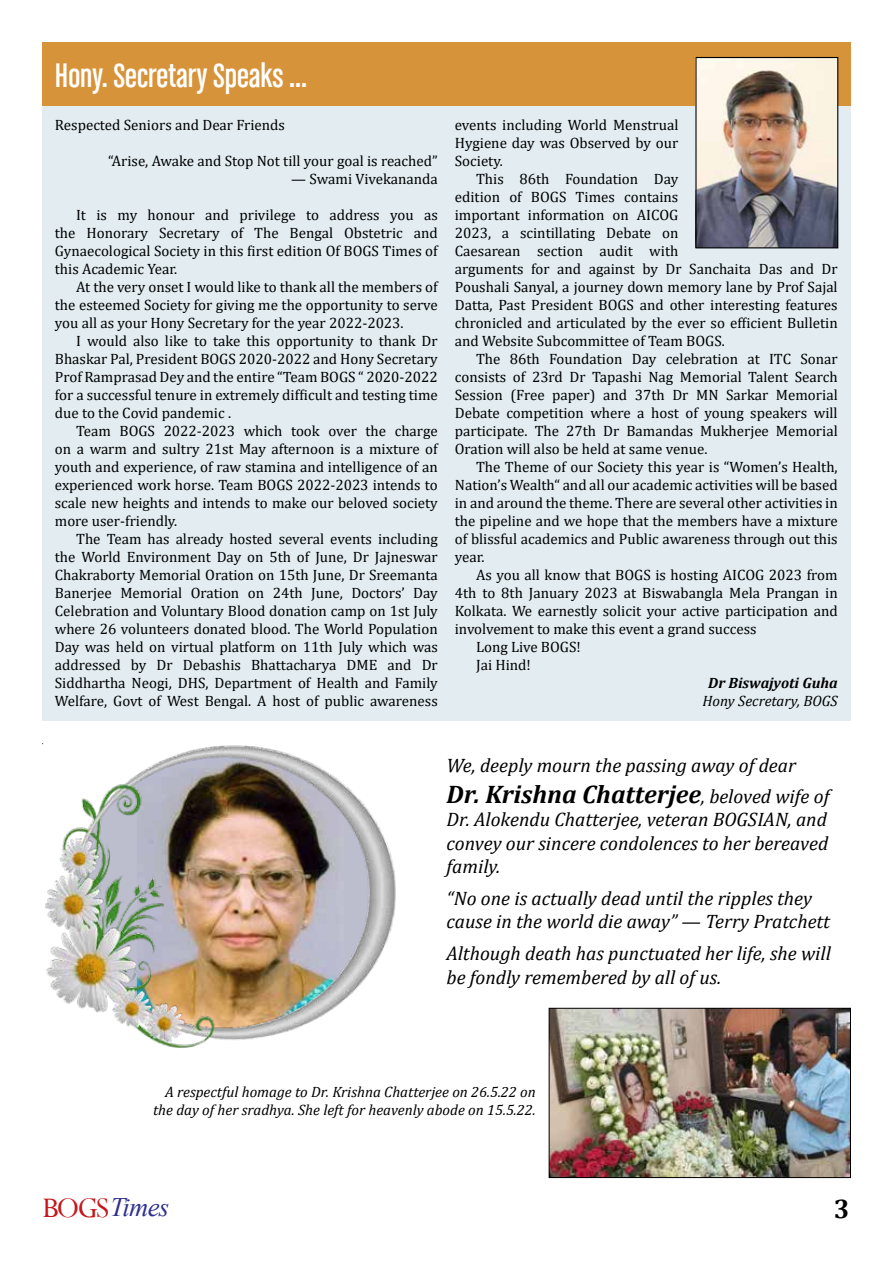
<style>
.page{position:relative;width:893px;height:1263px;background:#fff}
.page>*{position:absolute;margin:0;border:0;box-sizing:border-box;transform-origin:0 0}
.t1{font:36px "Chalet Comprime Cologne Sixty";color:#fff}
.t2{font:700 27px "Cambria";color:#000}
.t3{font:italic 26.7px "Times New Roman";letter-spacing:-.03em;color:#2e3092}
.t4{font:italic 700 25.5px "Cambria";color:#000}
.t5{font:italic 19.5px/23.4px "Cambria";color:#000}
.t6{font:15px/18px "Cambria";color:#000;text-align:justify}
.t7{font:italic 15px/18px "Cambria";color:#000;text-align:right}
.t8{font:italic 700 15px "Cambria";color:#000}
.s1{font-weight:400;font-size:19.5px}
.s2{font-family:"Perpetua";font-style:normal;font-size:31.65px;color:#c4161c}
</style>
<div class="page">
<div style="left:42px;top:42px;width:808px;height:64px;background:#d79339"></div>
<div style="left:42px;top:106px;width:808px;height:614px;background:#e2ecf1"></div>
<img style="left:697px;top:59px;width:139px;height:187px">
<div style="left:695px;top:57px;width:143px;height:191px;border:1px solid #000"></div>
<img style="left:42px;top:744px;width:354px;height:304px">
<img style="left:551px;top:1010px;width:298px;height:166px">
<div style="left:549px;top:1008px;width:302px;height:170px;border:1px solid #000"></div>
<h1 class="t1" style="left:55px;top:55px;width:254px">Hony. Secretary Speaks ...</h1>
<p class="t6" style="left:55px;top:116px;width:232px">Respected Seniors and Dear Friends</p>
<p class="t6" style="left:108px;top:152px;width:331px">“Arise, Awake and Stop Not till your goal is reached”</p>
<p class="t6" style="left:291px;top:170px;width:148px">— Swami Vivekananda</p>
<p class="t6" style="left:55px;top:206px;width:384px;text-indent:21px">It is my honour and privilege to address you as the Honorary Secretary of The Bengal Obstetric and Gynaecological Society in this first edition Of BOGS Times of this Academic Year.</p>
<p class="t6" style="left:55px;top:278px;width:384px;text-indent:21px">At the very onset I would like to thank all the members of the esteemed Society for giving me the opportunity to serve you all as your Hony Secretary for the year 2022-2023.</p>
<p class="t6" style="left:55px;top:332px;width:384px;text-indent:21px">I would also like to take this opportunity to thank Dr Bhaskar Pal, President BOGS 2020-2022 and Hony Secretary Prof Ramprasad Dey and the entire “Team BOGS “ 2020-2022 for a successful tenure in extremely difficult and testing time due to the Covid pandemic .</p>
<p class="t6" style="left:55px;top:422px;width:384px;text-indent:21px">Team BOGS 2022-2023 which took over the charge on a warm and sultry 21st May afternoon is a mixture of youth and experience, of raw stamina and intelligence of an experienced work horse. Team BOGS 2022-2023 intends to scale new heights and intends to make our beloved society more user-friendly.</p>
<p class="t6" style="left:55px;top:530px;width:384px;text-indent:21px">The Team has already hosted several events including the World Environment Day on 5th of June, Dr Jajneswar Chakraborty Memorial Oration on 15th June, Dr Sreemanta Banerjee Memorial Oration on 24th June, Doctors’ Day Celebration and Voluntary Blood donation camp on 1st July where 26 volunteers donated blood. The World Population Day was held on virtual platform on 11th July which was addressed by Dr Debashis Bhattacharya DME and Dr Siddhartha Neogi, DHS, Department of Health and Family Welfare, Govt of West Bengal. A host of public awareness</p>
<p class="t6" style="left:455px;top:116px;width:225px">events including World Menstrual Hygiene day was Observed by our Society.</p>
<p class="t6" style="left:455px;top:170px;width:384px;text-align:left;text-indent:21px">This 86th Foundation Day<br>edition of BOGS Times contains<br>important information on AICOG<br>2023, a scintillating Debate on<br>Caesarean section audit with<br>arguments for and against by Dr Sanchaita Das and Dr Poushali Sanyal, a journey down memory lane by Prof Sajal Datta, Past President BOGS and other interesting features chronicled and articulated by the ever so efficient Bulletin and Website Subcommittee of Team BOGS.</p>
<p class="t6" style="left:455px;top:350px;width:384px;text-indent:21px">The 86th Foundation Day celebration at ITC Sonar consists of 23rd Dr Tapashi Nag Memorial Talent Search Session (Free paper) and 37th Dr MN Sarkar Memorial Debate competition where a host of young speakers will participate. The 27th Dr Bamandas Mukherjee Memorial Oration will also be held at same venue.</p>
<p class="t6" style="left:455px;top:458px;width:384px;text-indent:21px">The Theme of our Society this year is “Women’s Health, Nation’s Wealth“ and all our academic activities will be based in and around the theme. There are several other activities in the pipeline and we hope that the members have a mixture of blissful academics and Public awareness through out this year.</p>
<p class="t6" style="left:476px;top:566px;width:363px">As you all know that BOGS is hosting AICOG 2023 from</p>
<p class="t6" style="left:455px;top:584px;width:384px">4th to 8th January 2023 at Biswabangla Mela Prangan in</p>
<p class="t6" style="left:455px;top:602px;width:384px">Kolkata. We earnestly solicit your active participation and</p>
<p class="t6" style="left:455px;top:620px;width:303px">involvement to make this event a grand success</p>
<p class="t6" style="left:476px;top:638px;width:106px">Long Live BOGS!</p>
<p class="t6" style="left:476px;top:656px;width:56px">Jai Hind!</p>
<p class="t8" style="left:708px;top:673px;width:131px">Dr Biswajyoti Guha</p>
<p class="t7" style="left:702px;top:692px;width:137px">Hony Secretary, BOGS</p>
<h3 class="t5" style="left:446px;top:753px;width:351px">We, deeply mourn the passing away of dear</h3>
<h3 class="t4" style="left:446px;top:776px;width:384px">Dr. Krishna Chatterjee<span class="s1">, beloved wife of</span></h3>
<h3 class="t5" style="left:446px;top:807px;width:383px;text-align:justify">Dr. Alokendu Chatterjee, veteran BOGSIAN, and convey our sincere condolences to her bereaved family.</h3>
<h3 class="t5" style="left:446px;top:886px;width:385px">“No one is actually dead until the ripples they cause in the world die away” — Terry Pratchett</h3>
<h3 class="t5" style="left:446px;top:941px;width:386px">Although death has punctuated her life, she will be fondly remembered by all of us.</h3>
<p class="t7" style="left:153px;top:1082px;width:384px">A respectful homage to Dr. Krishna Chatterjee on 26.5.22 on the day of her sradhya. She left for heavenly abode on 15.5.22.</p>
<h3 class="t3" style="left:43px;top:1189px;width:128px"><span class="s2">BOGS</span>Times</h3>
<h2 class="t2" style="left:834px;top:1189px;width:17px">3</h2>
</div>
